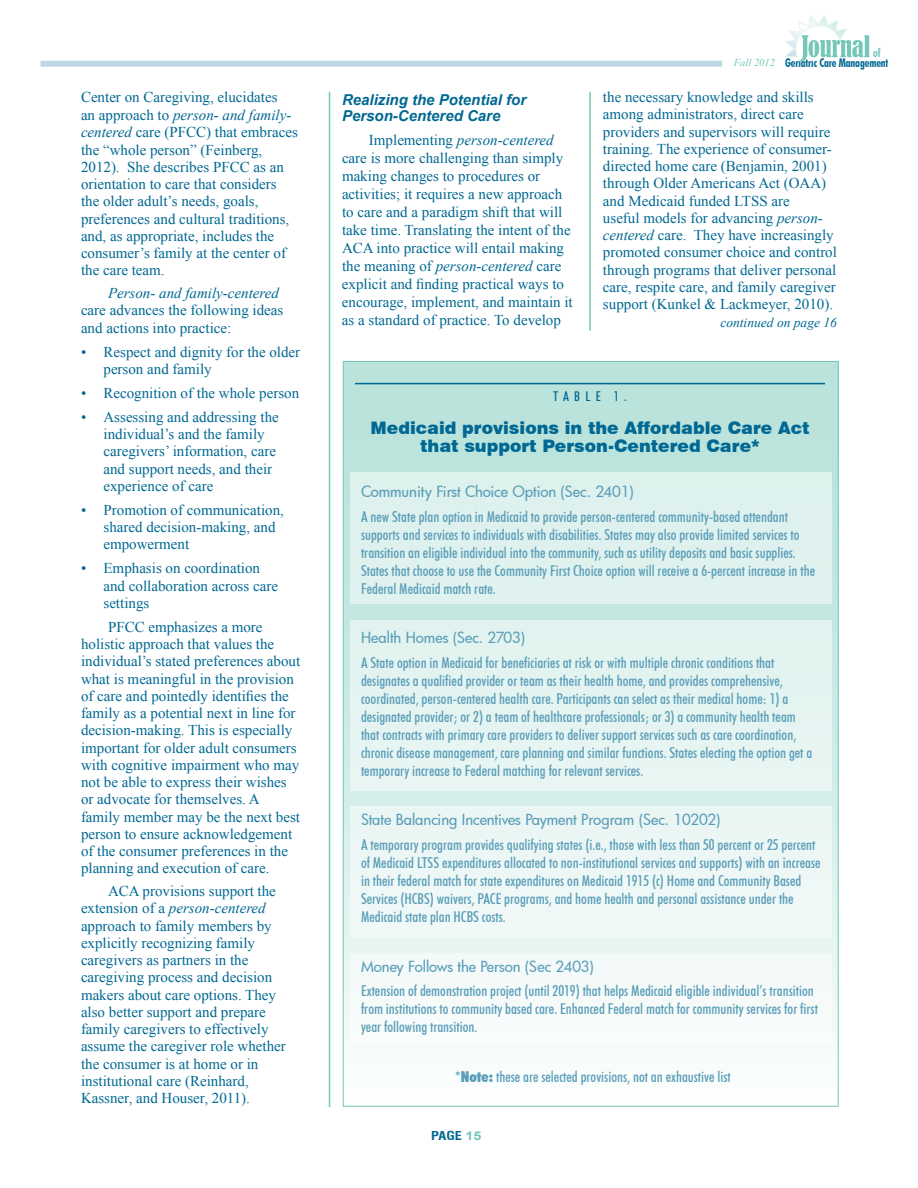
<style>
.page{position:relative;width:918px;height:1188px;background:#fff}
.page>*{position:absolute;margin:0;border:0;box-sizing:border-box;transform-origin:0 0}
.t1{font:900 17.25px/18px "Swiss 721 BT";color:#006892;text-align:center}
.t2{font:15px/17.2px "Times New Roman";color:#006892}
.t3{font:500 condensed 15px/18px "Futura BT";color:#599db8}
.t4{font:500 15px "Futura";letter-spacing:-.005em;color:#599db8}
.t5{font:italic 700 15px/16.5px "Arial";color:#006892}
.t6{font:italic 15px "Times New Roman";color:#006892}
.t7{font:italic 13.5px "Times New Roman";color:#006892}
.t8{font:500 condensed 13.5px "Futura BT";color:#006892}
.t9{font:700 condensed 12px/10.1px "Futura BT";letter-spacing:-.01em;color:#006892;scale:.9 1}
.t10{font:700 condensed 12px "Swiss 721 BT";color:#006892;scale:1.2 1}
.s1{font-style:italic}
.s2{color:#75c7b9}
.s3{font-family:"Times New Roman";font-weight:400;font-style:italic;font-stretch:normal;font-size:10.5px;color:#75c7b9}
.s4{font-weight:900}
.s5{font-family:"Arial";font-stretch:normal;color:#75c7b9}
</style>
<div class="page">
<div style="left:40px;top:61px;width:682px;height:6px;background:#bfd9e4"></div>
<svg style="left:785px;top:14px;width:62px;height:47px"></svg>
<img style="left:800px;top:35px;width:70px;height:25px">
<div style="left:343px;top:361px;width:495px;height:745px;background:linear-gradient(to bottom,#b0dfd7,#f5fbfa)"></div>
<div style="left:350px;top:472px;width:482px;height:132px;background:#def1ee"></div>
<div style="left:350px;top:620px;width:482px;height:171px;background:#e4f4f1"></div>
<div style="left:350px;top:806px;width:482px;height:132px;background:#edf7f6"></div>
<div style="left:350px;top:953px;width:482px;height:90px;background:#f6fbfa"></div>
<hr style="left:329px;top:92px;width:1px;height:1015px;background:#75c7b9">
<hr style="left:589px;top:92px;width:2px;height:239px;background:#75c7b9">
<hr style="left:355px;top:383px;width:470px;height:1px;background:#006892">
<p class="t2" style="left:81px;top:88px;width:218px">Center on Caregiving, elucidates<br>an approach to <span class="s1">person- and family&shy;centered</span> care (PFCC) that embraces the “whole person” (Feinberg,<br>2012). She describes PFCC as an orientation to care that considers the older adult’s needs, goals, preferences and cultural traditions, and, as appropriate, includes the consumer’s family at the center of the care team.</p>
<p class="t6" style="left:108px;top:283px;width:173px">Person- and family-centered</p>
<p class="t2" style="left:81px;top:301px;width:204px">care advances the following ideas and actions into practice:</p>
<p class="t2" style="left:104px;top:343px;width:198px;text-indent:-22px">• Respect and dignity for the older person and family</p>
<p class="t2" style="left:81px;top:384px;width:220px">• Recognition of the whole person</p>
<p class="t2" style="left:104px;top:408px;width:177px;text-indent:-22px">• Assessing and addressing the individual’s and the family caregivers’ information, care and support needs, and their experience of care</p>
<p class="t2" style="left:104px;top:501px;width:182px;text-indent:-22px">• Promotion of communication, shared decision-making, and empowerment</p>
<p class="t2" style="left:104px;top:559px;width:176px;text-indent:-22px">• Emphasis on coordination and collaboration across care settings</p>
<p class="t2" style="left:81px;top:618px;width:221px;text-indent:27px">PFCC emphasizes a more holistic approach that values the individual’s stated preferences about what is meaningful in the provision of care and pointedly identifies the family as a potential next in line for decision-making. This is especially important for older adult consumers with cognitive impairment who may not be able to express their wishes or advocate for themselves. A family member may be the next best person to ensure acknowledgement of the consumer preferences in the planning and execution of care.</p>
<p class="t2" style="left:81px;top:882px;width:206px;text-indent:27px">ACA provisions support the extension of a <span class="s1">person-centered </span>approach to family members by explicitly recognizing family caregivers as partners in the caregiving process and decision makers about care options. They also better support and prepare family caregivers to effectively assume the caregiver role whether the consumer is at home or in institutional care (Reinhard,<br>Kassner, and Houser, 2011).</p>
<p class="t5" style="left:342px;top:92px;width:186px">Realizing the Potential for<br>Person-Centered Care</p>
<p class="t2" style="left:342px;top:130px;width:232px;line-height:18px;text-indent:27px">Implementing <span class="s1">person-centered </span>care is more challenging than simply making changes to procedures or activities; it requires a new approach to care and a paradigm shift that will take time. Translating the intent of the ACA into practice will entail making the meaning of <span class="s1">person-centered</span> care explicit and finding practical ways to encourage, implement, and maintain it as a standard of practice. To develop</p>
<p class="t9" style="left:734px;top:47px;width:173px;text-indent:139px"><span class="s2">of<br></span><span class="s3">Fall 2012</span> Geriatric Care Management</p>
<p class="t2" style="left:603px;top:88px;width:236px">the necessary knowledge and skills among administrators, direct care providers and supervisors will require training. The experience of consumer&shy;directed home care (Benjamin, 2001) through Older Americans Act (OAA) and Medicaid funded LTSS are<br>useful models for advancing <span class="s1">person&shy;centered</span> care. They have increasingly promoted consumer choice and control through programs that deliver personal care, respite care, and family caregiver support (Kunkel &amp; Lackmeyer, 2010).</p>
<p class="t7" style="left:720px;top:313px;width:118px">continued on page 16</p>
<p class="t8" style="left:553px;top:388px;width:21px">T able</p>
<p class="t8" style="left:614px;top:388px;width:15px">1 .</p>
<p class="t1" style="left:371px;top:418px;width:440px">Medicaid provisions in the Affordable Care Act that support Person-Centered Care*</p>
<p class="t4" style="left:361px;top:481px;width:274px">Community First Choice Option (Sec. 2401)</p>
<p class="t3" style="left:361px;top:507px;width:456px">A new State plan option in Medicaid to provide person-centered community-based attendant supports and services to individuals with disabilities. States may also provide limited services to transition an eligible individual into the community, such as utility deposits and basic supplies.<br>States that choose to use the Community First Choice option will receive a 6-percent increase in the Federal Medicaid match rate.</p>
<p class="t4" style="left:361px;top:627px;width:166px">Health Homes (Sec. 2703)</p>
<p class="t3" style="left:361px;top:653px;width:453px">A State option in Medicaid for beneficiaries at risk or with multiple chronic conditions that designates a qualified provider or team as their health home, and provides comprehensive, coordinated, person-centered health care. Participants can select as their medical home: 1) a designated provider; or 2) a team of healthcare professionals; or 3) a community health team that contracts with primary care providers to deliver support services such as care coordination, chronic disease management, care planning and similar functions. States electing the option get a temporary increase to Federal matching for relevant services.</p>
<p class="t4" style="left:361px;top:810px;width:361px">State Balancing Incentives Payment Program (Sec. 10202)</p>
<p class="t3" style="left:361px;top:836px;width:461px">A temporary program provides qualifying states (i.e., those with less than 50 percent or 25 percent of Medicaid LTSS expenditures allocated to non-institutional services and supports) with an increase in their federal match for state expenditures on Medicaid 1915 (c) Home and Community Based Services (HCBS) waivers, PACE programs, and home health and personal assistance under the Medicaid state plan HCBS costs.</p>
<p class="t4" style="left:361px;top:956px;width:234px">Money Follows the Person (Sec 2403)</p>
<p class="t3" style="left:361px;top:982px;width:458px">Extension of demonstration project (until 2019) that helps Medicaid eligible individual’s transition from institutions to community based care. Enhanced Federal match for community services for first year following transition.</p>
<p class="t3" style="left:455px;top:1067px;width:277px">*<span class="s4">Note:</span> these are selected provisions, not an exhaustive list</p>
<p class="t10" style="left:431px;top:1128px;width:43px">page <span class="s5">15</span></p>
</div>
